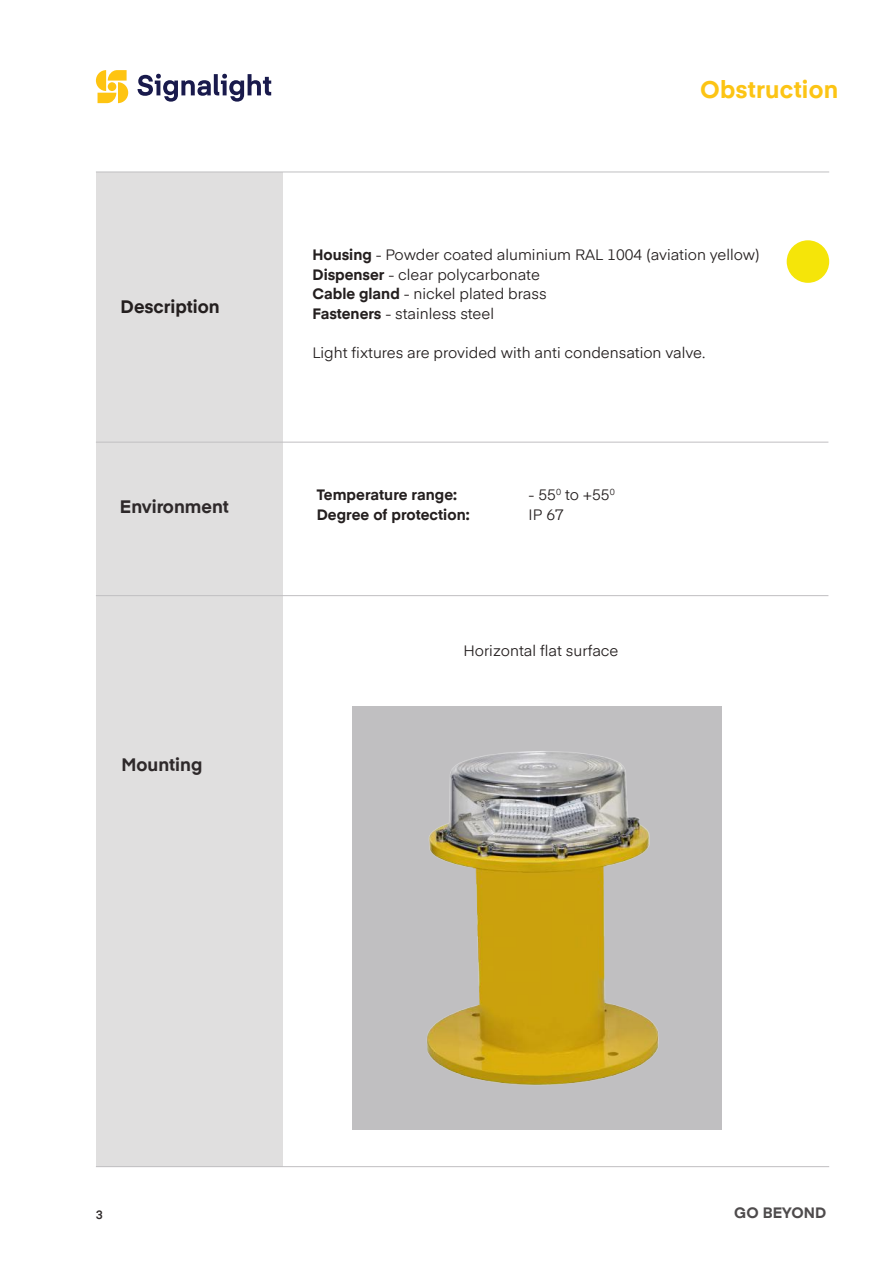
<style>
.page{position:relative;width:893px;height:1263px;background:#fff}
.page>*{position:absolute;margin:0;border:0;box-sizing:border-box;transform-origin:0 0}
.t1{font:700 24px "Eina 02";letter-spacing:.01em;color:#fcc414}
.t2{font:700 18px "Eina 01";color:#2e292a}
.t3{font:700 18px "Eina 01";color:#241f1f}
.t4{font:15px/19.5px "Eina 01";color:#241f1f}
.t5{font:700 15px "Eina 01";letter-spacing:.005em;color:#241f1f}
.t6{font:700 15px "Eina 02";color:#4e4b4c}
.t7{font:600 12px "Eina 01";color:#2e292a}
.s1{font-weight:700}
</style>
<div class="page">
<div style="left:96px;top:172px;width:186px;height:995px;background:#e0dfdf"></div>
<hr style="left:96px;top:1166px;width:733px;height:1px;background:#c0bfc1">
<hr style="left:96px;top:172px;width:733px;height:1px;background:#c0bfc1">
<svg style="left:96px;top:70px;width:32px;height:33px"></svg>
<div style="left:108px;top:82px;width:8px;height:9px;background:#fec411;border-radius:50%"></div>
<svg style="left:138px;top:74px;width:133px;height:28px"></svg>
<div style="left:787px;top:240px;width:42px;height:43px;background:#f5e509;border-radius:50%"></div>
<hr style="left:96px;top:442px;width:732px;height:1px;background:#c0bfc1">
<hr style="left:96px;top:595px;width:732px;height:1px;background:#c0bfc1">
<div style="left:352px;top:706px;width:370px;height:423px;background:#c0bfc1"></div>
<img style="left:427px;top:751px;width:232px;height:334px">
<p class="t3" style="left:121px;top:294px;width:101px">Description</p>
<p class="t2" style="left:120px;top:493px;width:111px">Environment</p>
<p class="t2" style="left:122px;top:752px;width:82px">Mounting</p>
<h1 class="t1" style="left:700px;top:72px;width:140px">Obstruction</h1>
<p class="t4" style="left:312px;top:244px;width:449px"><span class="s1">Housing</span> - Powder coated aluminium RAL 1004 (aviation yellow)<br><span class="s1">Dispenser</span> - clear polycarbonate<br><span class="s1">Cable gland</span> - nickel plated brass<br><span class="s1">Fasteners</span> - stainless steel</p>
<p class="t4" style="left:312px;top:342px;width:394px">Light fixtures are provided with anti condensation valve.</p>
<p class="t5" style="left:317px;top:484px;width:142px">Temperature range:</p>
<p class="t4" style="left:528px;top:484px;width:88px">- 55<sup>0</sup> to +55<sup>0</sup></p>
<p class="t5" style="left:317px;top:503px;width:155px">Degree of protection:</p>
<p class="t4" style="left:528px;top:504px;width:37px">IP 67</p>
<p class="t4" style="left:463px;top:639px;width:157px">Horizontal flat surface</p>
<p class="t7" style="left:96px;top:1205px;width:8px">3</p>
<p class="t6" style="left:734px;top:1202px;width:93px">GO BEYOND</p>
</div>
